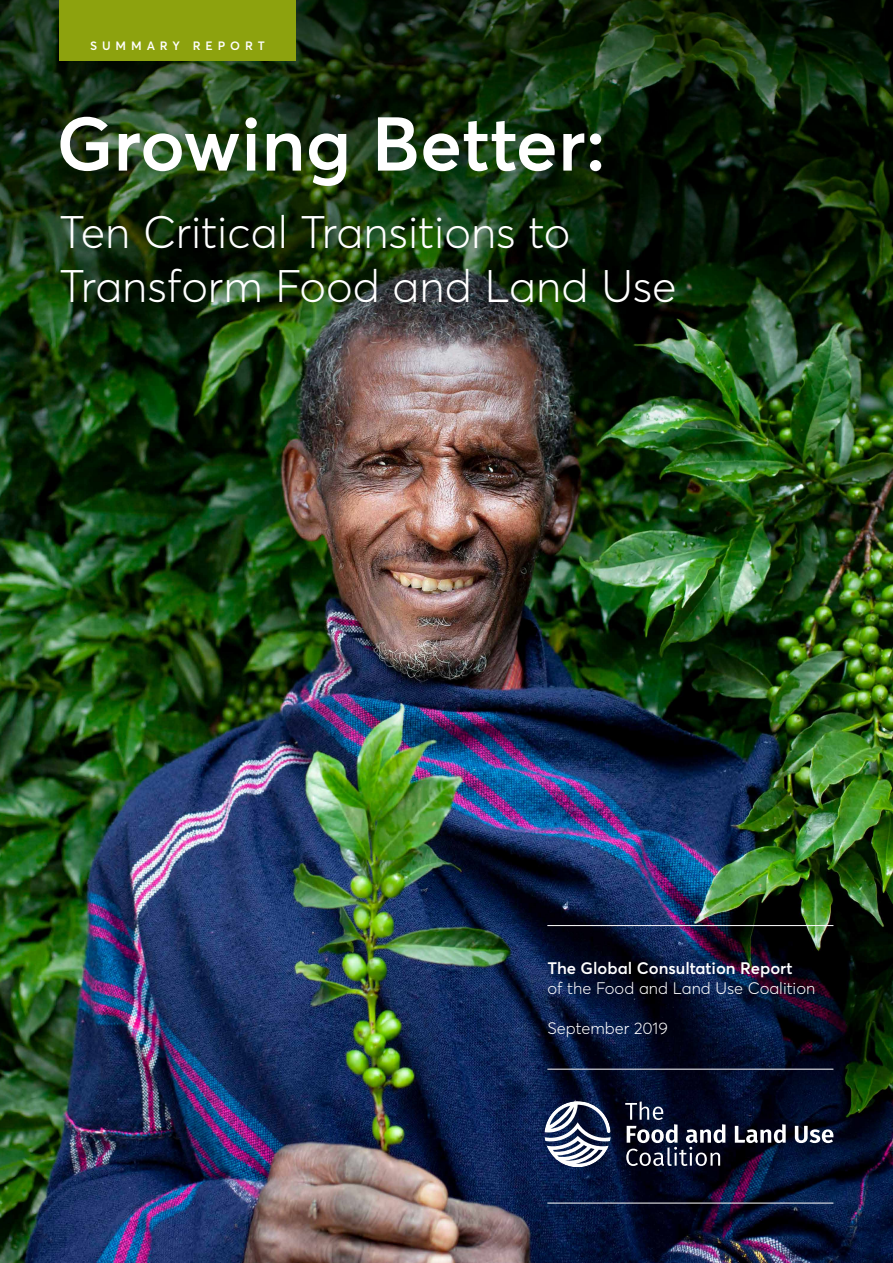
<style>
.page{position:relative;width:893px;height:1263px;background:#fff}
.page>*{position:absolute;margin:0;border:0;box-sizing:border-box;transform-origin:0 0}
.t1{font:600 75px "Averta Std";color:#fff}
.t2{font:300 45px/54px "Averta Std";color:#fff}
.t3{font:300 16.5px "Averta Std";color:#fff}
.t4{font:600 16.5px "Averta Std";color:#fff}
.t5{font:600 12px "Averta Std";letter-spacing:.41em;color:#fff}
</style>
<div class="page">
<img style="left:0;top:447px;width:893px;height:816px">
<img style="left:0;top:0;width:893px;height:447px">
<svg style="left:735px;top:1124px;width:51px;height:19px"></svg>
<svg style="left:795px;top:1126px;width:38px;height:17px"></svg>
<svg style="left:625px;top:1101px;width:100px;height:65px;background:#373b4f"></svg>
<svg style="left:545px;top:1101px;width:66px;height:66px"></svg>
<hr style="left:547px;top:1203px;width:286px;height:1px;background:#fff">
<div style="left:60px;top:0;width:236px;height:61px;background:#8da20e"></div>
<hr style="left:547px;top:1069px;width:286px;height:1px;background:#fff">
<hr style="left:547px;top:925px;width:286px;height:1px;background:#fff">
<p class="t5" style="left:90px;top:38px;width:176px">SUMMARY REPORT</p>
<h1 class="t1" style="left:56px;top:97px;width:551px">Growing Better:</h1>
<p class="t2" style="left:60px;top:205px;width:619px">Ten Critical Transitions to<br>Transform Food and Land Use</p>
<p class="t4" style="left:547px;top:958px;width:247px">The Global Consultation Report</p>
<p class="t3" style="left:547px;top:978px;width:269px">of the Food and Land Use Coalition</p>
<p class="t3" style="left:547px;top:1018px;width:122px">September 2019</p>
</div>
